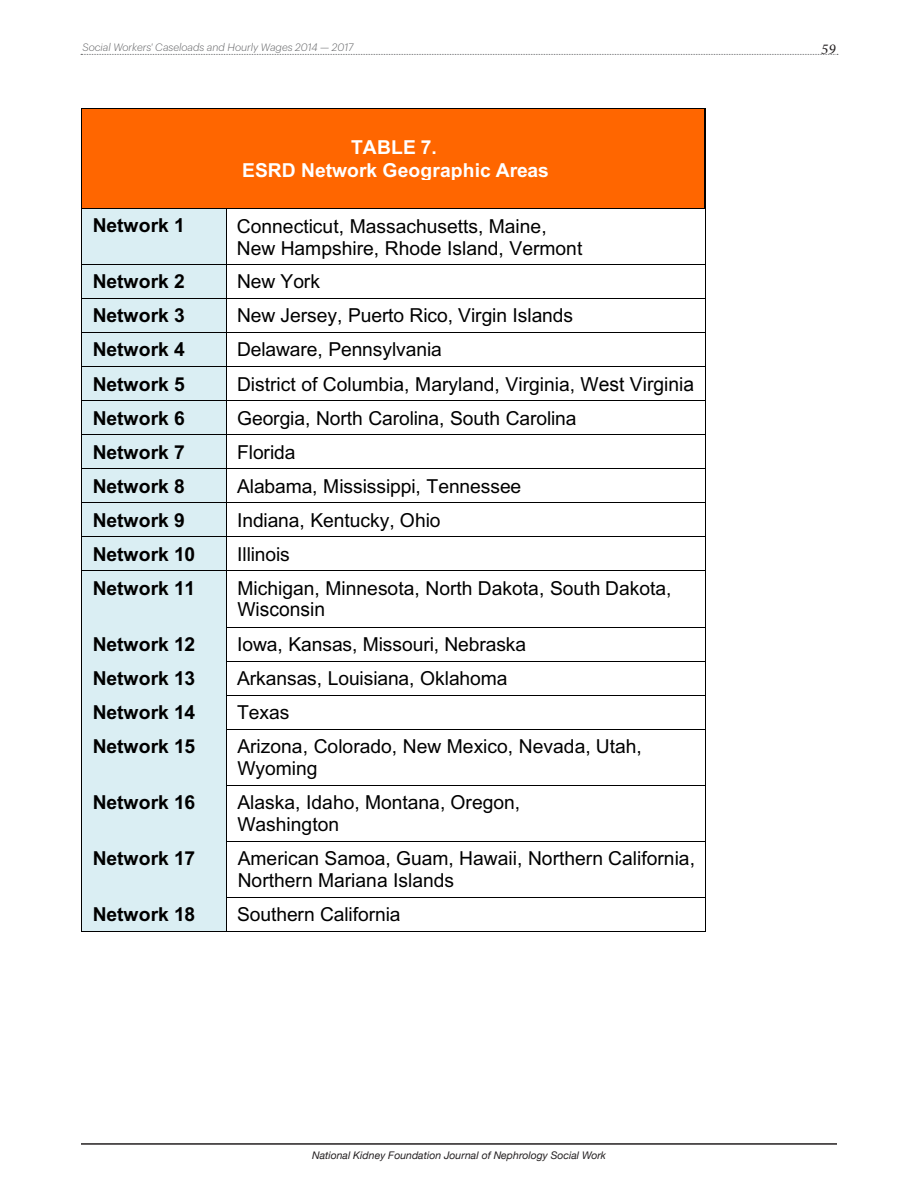
<style>
.page{position:relative;width:918px;height:1188px;background:#fff}
.page>*{position:absolute;margin:0;border:0;box-sizing:border-box;transform-origin:0 0}
.t1{font:19.35px/22px "Arial";color:#000}
.t2{font:700 19.35px "Arial";letter-spacing:-.01em;color:#000}
.t3{font:700 19.35px/22.5px "Arial";letter-spacing:.005em;color:#fff;text-align:center}
.t4{font:italic 15px "Minion Pro";color:#231f20}
.t5{font:italic 10.5px "Helvetica Neue";color:#231f20}
.t6{font:italic 300 10.5px "Graphik";color:#636466}
</style>
<div class="page">
<hr style="left:81px;top:1143px;width:756px;height:2px;background:#231f20">
<svg style="left:81px;top:54px;width:757px;height:1px"></svg>
<div style="left:82px;top:109px;width:623px;height:99px;background:#f60"></div>
<hr style="left:82px;top:108px;width:622px;height:1px;background:#000">
<hr style="left:81px;top:115px;width:1px;height:93px;background:#000">
<hr style="left:704px;top:108px;width:2px;height:101px;background:#000">
<div style="left:82px;top:209px;width:144px;height:55px;background:#daeef3"></div>
<hr style="left:82px;top:208px;width:144px;height:1px;background:#000">
<hr style="left:227px;top:208px;width:477px;height:1px;background:#000">
<hr style="left:81px;top:215px;width:1px;height:49px;background:#000">
<hr style="left:226px;top:215px;width:1px;height:49px;background:#000">
<hr style="left:705px;top:215px;width:1px;height:50px;background:#000">
<div style="left:82px;top:265px;width:144px;height:33px;background:#daeef3"></div>
<hr style="left:82px;top:264px;width:144px;height:1px;background:#000">
<hr style="left:227px;top:264px;width:478px;height:1px;background:#000">
<div style="left:82px;top:299px;width:144px;height:33px;background:#daeef3"></div>
<hr style="left:82px;top:298px;width:144px;height:1px;background:#000">
<hr style="left:227px;top:298px;width:478px;height:1px;background:#000">
<div style="left:82px;top:333px;width:144px;height:33px;background:#daeef3"></div>
<hr style="left:82px;top:332px;width:144px;height:1px;background:#000">
<hr style="left:227px;top:332px;width:478px;height:1px;background:#000">
<div style="left:82px;top:367px;width:144px;height:33px;background:#daeef3"></div>
<hr style="left:82px;top:366px;width:144px;height:1px;background:#000">
<hr style="left:227px;top:366px;width:478px;height:1px;background:#000">
<div style="left:82px;top:401px;width:144px;height:33px;background:#daeef3"></div>
<hr style="left:82px;top:400px;width:144px;height:1px;background:#000">
<hr style="left:227px;top:400px;width:478px;height:1px;background:#000">
<div style="left:82px;top:435px;width:144px;height:33px;background:#daeef3"></div>
<hr style="left:82px;top:434px;width:144px;height:1px;background:#000">
<hr style="left:227px;top:434px;width:478px;height:1px;background:#000">
<div style="left:82px;top:469px;width:144px;height:33px;background:#daeef3"></div>
<hr style="left:82px;top:468px;width:144px;height:1px;background:#000">
<hr style="left:227px;top:468px;width:478px;height:1px;background:#000">
<div style="left:82px;top:503px;width:144px;height:33px;background:#daeef3"></div>
<hr style="left:82px;top:502px;width:144px;height:1px;background:#000">
<hr style="left:227px;top:502px;width:478px;height:1px;background:#000">
<div style="left:82px;top:537px;width:144px;height:33px;background:#daeef3"></div>
<hr style="left:82px;top:536px;width:144px;height:1px;background:#000">
<hr style="left:227px;top:536px;width:478px;height:1px;background:#000">
<div style="left:82px;top:572px;width:144px;height:54px;background:#daeef3"></div>
<svg style="left:81px;top:264px;width:1px;height:313px"></svg>
<hr style="left:82px;top:570px;width:144px;height:1px;background:#000">
<div style="left:82px;top:571px;width:144px;height:6px;background:#daeef3"></div>
<svg style="left:226px;top:264px;width:1px;height:313px"></svg>
<hr style="left:227px;top:570px;width:478px;height:1px;background:#000">
<svg style="left:705px;top:265px;width:1px;height:313px"></svg>
<div style="left:82px;top:621px;width:144px;height:6px;background:#daeef3"></div>
<hr style="left:81px;top:577px;width:1px;height:50px;background:#000">
<hr style="left:226px;top:577px;width:1px;height:50px;background:#000">
<hr style="left:705px;top:578px;width:1px;height:50px;background:#000">
<div style="left:82px;top:628px;width:144px;height:33px;background:#daeef3"></div>
<hr style="left:82px;top:627px;width:144px;height:1px;background:#000">
<hr style="left:227px;top:627px;width:478px;height:1px;background:#000">
<div style="left:82px;top:662px;width:144px;height:33px;background:#daeef3"></div>
<hr style="left:82px;top:661px;width:144px;height:1px;background:#000">
<hr style="left:227px;top:661px;width:478px;height:1px;background:#000">
<div style="left:82px;top:696px;width:144px;height:33px;background:#daeef3"></div>
<hr style="left:82px;top:695px;width:144px;height:1px;background:#000">
<hr style="left:227px;top:695px;width:478px;height:1px;background:#000">
<div style="left:82px;top:730px;width:144px;height:55px;background:#daeef3"></div>
<svg style="left:81px;top:627px;width:1px;height:108px"></svg>
<hr style="left:82px;top:729px;width:144px;height:1px;background:#000">
<svg style="left:226px;top:627px;width:1px;height:108px"></svg>
<hr style="left:227px;top:729px;width:478px;height:1px;background:#000">
<svg style="left:705px;top:628px;width:1px;height:108px"></svg>
<hr style="left:81px;top:735px;width:1px;height:50px;background:#000">
<hr style="left:226px;top:735px;width:1px;height:50px;background:#000">
<hr style="left:705px;top:736px;width:1px;height:49px;background:#000">
<div style="left:82px;top:786px;width:144px;height:55px;background:#daeef3"></div>
<hr style="left:82px;top:785px;width:144px;height:1px;background:#000">
<hr style="left:227px;top:785px;width:478px;height:1px;background:#000">
<hr style="left:81px;top:791px;width:1px;height:50px;background:#000">
<hr style="left:226px;top:791px;width:1px;height:50px;background:#000">
<hr style="left:705px;top:792px;width:1px;height:49px;background:#000">
<div style="left:82px;top:842px;width:144px;height:55px;background:#daeef3"></div>
<hr style="left:82px;top:841px;width:144px;height:1px;background:#000">
<hr style="left:227px;top:841px;width:478px;height:1px;background:#000">
<hr style="left:81px;top:847px;width:1px;height:50px;background:#000">
<hr style="left:226px;top:847px;width:1px;height:50px;background:#000">
<hr style="left:705px;top:848px;width:1px;height:49px;background:#000">
<div style="left:82px;top:898px;width:144px;height:33px;background:#daeef3"></div>
<hr style="left:82px;top:897px;width:144px;height:1px;background:#000">
<hr style="left:227px;top:897px;width:478px;height:1px;background:#000">
<svg style="left:81px;top:897px;width:1px;height:35px"></svg>
<hr style="left:82px;top:931px;width:144px;height:1px;background:#000">
<svg style="left:226px;top:897px;width:1px;height:35px"></svg>
<hr style="left:227px;top:931px;width:478px;height:1px;background:#000">
<svg style="left:705px;top:897px;width:1px;height:35px"></svg>
<p class="t6" style="left:82px;top:40px;width:273px">Social Workers' Caseloads and Hourly Wages 2014 — 2017</p>
<p class="t3" style="left:242px;top:136px;width:308px">TABLE 7.<br>ESRD Network Geographic Areas</p>
<p class="t2" style="left:93px;top:212px;width:93px">Network 1</p>
<p class="t1" style="left:237px;top:215px;width:347px">Connecticut, Massachusetts, Maine,<br>New Hampshire, Rhode Island, Vermont</p>
<p class="t2" style="left:93px;top:268px;width:93px">Network 2</p>
<p class="t1" style="left:237px;top:271px;width:85px">New York</p>
<p class="t2" style="left:93px;top:302px;width:93px">Network 3</p>
<p class="t1" style="left:237px;top:305px;width:338px">New Jersey, Puerto Rico, Virgin Islands</p>
<p class="t2" style="left:93px;top:336px;width:93px">Network 4</p>
<p class="t1" style="left:237px;top:338px;width:206px">Delaware, Pennsylvania</p>
<p class="t2" style="left:93px;top:370px;width:93px">Network 5</p>
<p class="t1" style="left:237px;top:373px;width:459px">District of Columbia, Maryland, Virginia, West Virginia</p>
<p class="t2" style="left:93px;top:404px;width:93px">Network 6</p>
<p class="t1" style="left:237px;top:407px;width:341px">Georgia, North Carolina, South Carolina</p>
<p class="t2" style="left:93px;top:438px;width:93px">Network 7</p>
<p class="t1" style="left:237px;top:441px;width:60px">Florida</p>
<p class="t2" style="left:93px;top:472px;width:93px">Network 8</p>
<p class="t1" style="left:237px;top:475px;width:286px">Alabama, Mississippi, Tennessee</p>
<p class="t2" style="left:93px;top:506px;width:93px">Network 9</p>
<p class="t1" style="left:237px;top:509px;width:205px">Indiana, Kentucky, Ohio</p>
<p class="t2" style="left:93px;top:540px;width:104px">Network 10</p>
<p class="t1" style="left:237px;top:543px;width:54px">Illinois</p>
<p class="t2" style="left:93px;top:575px;width:104px">Network 11</p>
<p class="t1" style="left:237px;top:577px;width:436px;line-height:21.6px">Michigan, Minnesota, North Dakota, South Dakota,<br>Wisconsin</p>
<p class="t2" style="left:93px;top:631px;width:104px">Network 12</p>
<p class="t1" style="left:237px;top:633px;width:291px">Iowa, Kansas, Missouri, Nebraska</p>
<p class="t2" style="left:93px;top:665px;width:104px">Network 13</p>
<p class="t1" style="left:237px;top:667px;width:272px">Arkansas, Louisiana, Oklahoma</p>
<p class="t2" style="left:93px;top:699px;width:104px">Network 14</p>
<p class="t1" style="left:237px;top:701px;width:54px">Texas</p>
<p class="t2" style="left:93px;top:733px;width:104px">Network 15</p>
<p class="t1" style="left:237px;top:735px;width:406px">Arizona, Colorado, New Mexico, Nevada, Utah,<br>Wyoming</p>
<p class="t2" style="left:93px;top:789px;width:104px">Network 16</p>
<p class="t1" style="left:237px;top:791px;width:284px">Alaska, Idaho, Montana, Oregon,<br>Washington</p>
<p class="t2" style="left:93px;top:845px;width:104px">Network 17</p>
<p class="t1" style="left:238px;top:847px;width:459px">American Samoa, Guam, Hawaii, Northern California,<br>Northern Mariana Islands</p>
<p class="t2" style="left:93px;top:901px;width:104px">Network 18</p>
<p class="t1" style="left:237px;top:903px;width:165px">Southern California</p>
<p class="t5" style="left:312px;top:1148px;width:295px">National Kidney Foundation Journal of Nephrology Social Work</p>
<p class="t4" style="left:821px;top:40px;width:16px">59</p>
</div>
